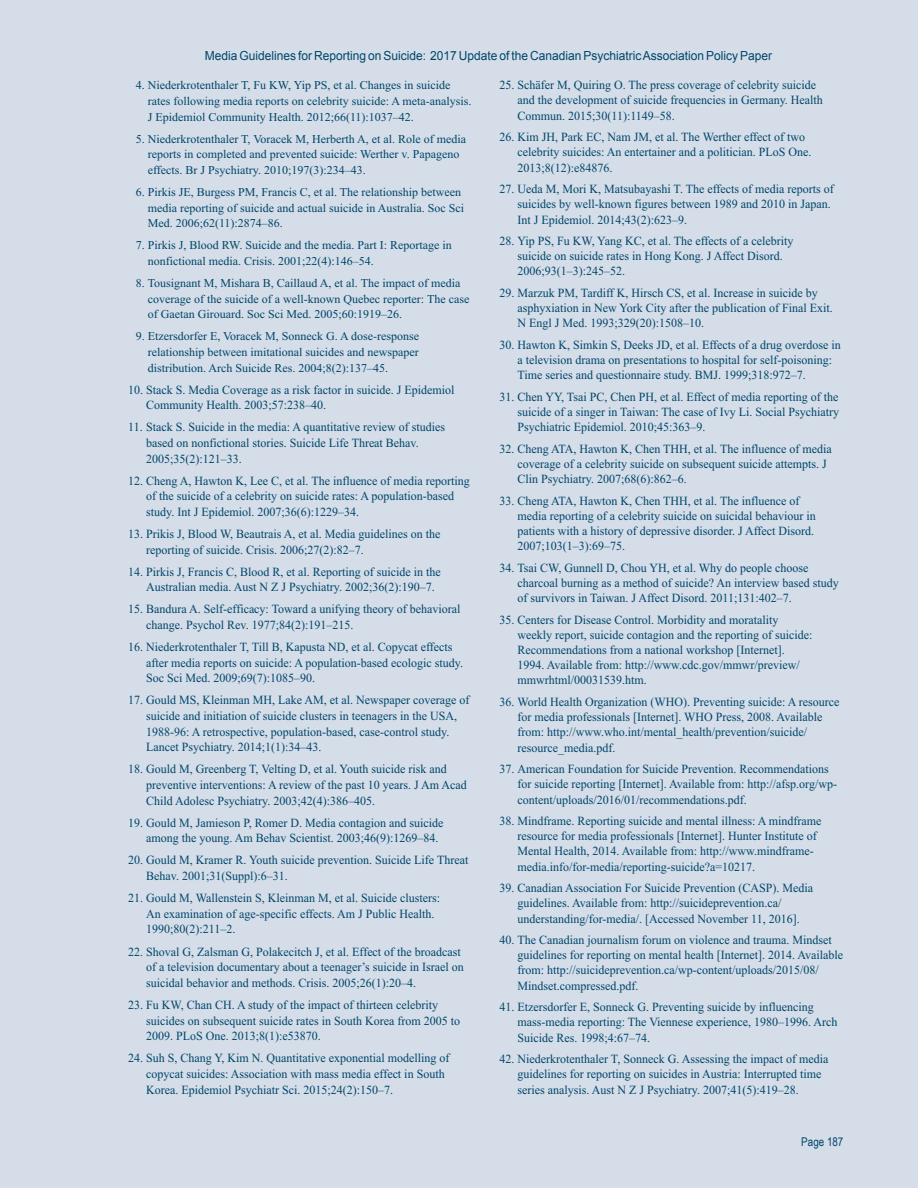
<style>
.page{position:relative;width:918px;height:1188px;background:#d5dde9}
.page>*{position:absolute;margin:0;border:0;box-sizing:border-box;transform-origin:0 0}
.t1{font:12.45px/15.1px "Times New Roman";color:#004669;scale:.96 1}
.t2{font:12.45px "Arial";color:#004669;scale:.96 1}
.t3{font:12px/15.6px "Times New Roman";color:#004669}
.t4{font:12px "Arial Narrow";color:#004669}
</style>
<div class="page">
<p class="t2" style="left:205px;top:48px;width:592px">Media Guidelines for Reporting on Suicide: 2017 Update of the Canadian Psychiatric Association Policy Paper</p>
<p class="t3" style="left:148px;top:77px;width:325px;text-indent:-12px">4. Niederkrotenthaler T, Fu KW, Yip PS, et al. Changes in suicide rates following media reports on celebrity suicide: A meta-analysis.<br>J Epidemiol Community Health. 2012;66(11):1037–42.</p>
<p class="t3" style="left:148px;top:131px;width:320px;text-indent:-12px">5. Niederkrotenthaler T, Voracek M, Herberth A, et al. Role of media reports in completed and prevented suicide: Werther v. Papageno effects. Br J Psychiatry. 2010;197(3):234–43.</p>
<p class="t3" style="left:148px;top:184px;width:318px;text-indent:-12px">6. Pirkis JE, Burgess PM, Francis C, et al. The relationship between media reporting of suicide and actual suicide in Australia. Soc Sci<br>Med. 2006;62(11):2874–86.</p>
<p class="t3" style="left:148px;top:237px;width:306px;text-indent:-12px">7. Pirkis J, Blood RW. Suicide and the media. Part I: Reportage in nonfictional media. Crisis. 2001;22(4):146–54.</p>
<p class="t3" style="left:148px;top:275px;width:323px;text-indent:-12px">8. Tousignant M, Mishara B, Caillaud A, et al. The impact of media coverage of the suicide of a well-known Quebec reporter: The case of Gaetan Girouard. Soc Sci Med. 2005;60:1919–26.</p>
<p class="t3" style="left:148px;top:329px;width:273px;text-align:justify;text-indent:-12px">9. Etzersdorfer E, Voracek M, Sonneck G. A dose-response relationship between imitational suicides and newspaper distribution. Arch Suicide Res. 2004;8(2):137–45.</p>
<p class="t1" style="left:146px;top:382px;width:323px;line-height:15.6px;text-indent:-18px">10. Stack S. Media Coverage as a risk factor in suicide. J Epidemiol<br>Community Health. 2003;57:238–40.</p>
<p class="t1" style="left:146px;top:419px;width:313px;line-height:15.6px;text-indent:-18px">11. Stack S. Suicide in the media: A quantitative review of studies based on nonfictional stories. Suicide Life Threat Behav.<br>2005;35(2):121–33.</p>
<p class="t1" style="left:146px;top:473px;width:339px;line-height:15.6px;text-indent:-18px">12. Cheng A, Hawton K, Lee C, et al. The influence of media reporting of the suicide of a celebrity on suicide rates: A population-based study. Int J Epidemiol. 2007;36(6):1229–34.</p>
<p class="t1" style="left:146px;top:526px;width:308px;line-height:15.6px;text-indent:-18px">13. Prikis J, Blood W, Beautrais A, et al. Media guidelines on the reporting of suicide. Crisis. 2006;27(2):82–7.</p>
<p class="t1" style="left:146px;top:564px;width:308px;line-height:15.6px;text-indent:-18px">14. Pirkis J, Francis C, Blood R, et al. Reporting of suicide in the<br>Australian media. Aust N Z J Psychiatry. 2002;36(2):190–7.</p>
<p class="t1" style="left:146px;top:601px;width:329px;line-height:15.6px;text-indent:-18px">15. Bandura A. Self-efficacy: Toward a unifying theory of behavioral change. Psychol Rev. 1977;84(2):191–215.</p>
<p class="t1" style="left:146px;top:639px;width:332px;line-height:15.6px;text-indent:-18px">16. Niederkrotenthaler T, Till B, Kapusta ND, et al. Copycat effects after media reports on suicide: A population-based ecologic study.<br>Soc Sci Med. 2009;69(7):1085–90.</p>
<p class="t1" style="left:146px;top:692px;width:338px;line-height:15.6px;text-indent:-18px">17. Gould MS, Kleinman MH, Lake AM, et al. Newspaper coverage of suicide and initiation of suicide clusters in teenagers in the USA, 1988-96: A retrospective, population-based, case-control study.<br>Lancet Psychiatry. 2014;1(1):34–43.</p>
<p class="t1" style="left:146px;top:761px;width:335px;line-height:15.6px;text-indent:-18px">18. Gould M, Greenberg T, Velting D, et al. Youth suicide risk and preventive interventions: A review of the past 10 years. J Am Acad<br>Child Adolesc Psychiatry. 2003;42(4):386–405.</p>
<p class="t1" style="left:146px;top:815px;width:311px;line-height:15.6px;text-indent:-18px">19. Gould M, Jamieson P, Romer D. Media contagion and suicide among the young. Am Behav Scientist. 2003;46(9):1269–84.</p>
<p class="t1" style="left:146px;top:852px;width:337px;line-height:15.6px;text-indent:-18px">20. Gould M, Kramer R. Youth suicide prevention. Suicide Life Threat<br>Behav. 2001;31(Suppl):6–31.</p>
<p class="t1" style="left:146px;top:890px;width:308px;line-height:15.6px;text-indent:-18px">21. Gould M, Wallenstein S, Kleinman M, et al. Suicide clusters:<br>An examination of age-specific effects. Am J Public Health.<br>1990;80(2):211–2.</p>
<p class="t1" style="left:146px;top:944px;width:332px;line-height:15.6px;text-indent:-18px">22. Shoval G, Zalsman G, Polakecitch J, et al. Effect of the broadcast of a television documentary about a teenager’s suicide in Israel on suicidal behavior and methods. Crisis. 2005;26(1):20–4.</p>
<p class="t1" style="left:146px;top:997px;width:329px;line-height:15.6px;text-indent:-18px">23. Fu KW, Chan CH. A study of the impact of thirteen celebrity suicides on subsequent suicide rates in South Korea from 2005 to<br>2009. PLoS One. 2013;8(1):e53870.</p>
<p class="t1" style="left:146px;top:1050px;width:317px;line-height:15.6px;text-indent:-18px">24. Suh S, Chang Y, Kim N. Quantitative exponential modelling of copycat suicides: Association with mass media effect in South<br>Korea. Epidemiol Psychiatr Sci. 2015;24(2):150–7.</p>
<p class="t1" style="left:518px;top:78px;width:320px;text-indent:-18px">25. Schäfer M, Quiring O. The press coverage of celebrity suicide and the development of suicide frequencies in Germany. Health<br>Commun. 2015;30(11):1149–58.</p>
<p class="t1" style="left:518px;top:129px;width:308px;text-indent:-18px">26. Kim JH, Park EC, Nam JM, et al. The Werther effect of two celebrity suicides: An entertainer and a politician. PLoS One.<br>2013;8(12):e84876.</p>
<p class="t1" style="left:518px;top:181px;width:331px;text-indent:-18px">27. Ueda M, Mori K, Matsubayashi T. The effects of media reports of suicides by well-known figures between 1989 and 2010 in Japan.<br>Int J Epidemiol. 2014;43(2):623–9.</p>
<p class="t1" style="left:518px;top:233px;width:289px;text-indent:-18px">28. Yip PS, Fu KW, Yang KC, et al. The effects of a celebrity suicide on suicide rates in Hong Kong. J Affect Disord.<br>2006;93(1–3):245–52.</p>
<p class="t1" style="left:518px;top:285px;width:330px;text-indent:-18px">29. Marzuk PM, Tardiff K, Hirsch CS, et al. Increase in suicide by asphyxiation in New York City after the publication of Final Exit.<br>N Engl J Med. 1993;329(20):1508–10.</p>
<p class="t1" style="left:518px;top:337px;width:338px;text-indent:-18px">30. Hawton K, Simkin S, Deeks JD, et al. Effects of a drug overdose in a television drama on presentations to hospital for self-poisoning:<br>Time series and questionnaire study. BMJ. 1999;318:972–7.</p>
<p class="t1" style="left:518px;top:389px;width:337px;text-align:justify;text-indent:-18px">31. Chen YY, Tsai PC, Chen PH, et al. Effect of media reporting of the suicide of a singer in Taiwan: The case of Ivy Li. Social Psychiatry Psychiatric Epidemiol. 2010;45:363–9.</p>
<p class="t1" style="left:518px;top:441px;width:329px;text-indent:-18px">32. Cheng ATA, Hawton K, Chen THH, et al. The influence of media coverage of a celebrity suicide on subsequent suicide attempts. J<br>Clin Psychiatry. 2007;68(6):862–6.</p>
<p class="t1" style="left:518px;top:493px;width:312px;text-indent:-18px">33. Cheng ATA, Hawton K, Chen THH, et al. The influence of media reporting of a celebrity suicide on suicidal behaviour in patients with a history of depressive disorder. J Affect Disord.<br>2007;103(1–3):69–75.</p>
<p class="t1" style="left:518px;top:560px;width:336px;text-indent:-18px">34. Tsai CW, Gunnell D, Chou YH, et al. Why do people choose charcoal burning as a method of suicide? An interview based study of survivors in Taiwan. J Affect Disord. 2011;131:402–7.</p>
<p class="t1" style="left:518px;top:612px;width:309px;text-indent:-18px">35. Centers for Disease Control. Morbidity and moratality weekly report, suicide contagion and the reporting of suicide:<br>Recommendations from a national workshop [Internet].<br>1994. Available from: http://www.cdc.gov/mmwr/preview/ mmwrhtml/00031539.htm.</p>
<p class="t1" style="left:518px;top:694px;width:337px;text-indent:-18px">36. World Health Organization (WHO). Preventing suicide: A resource for media professionals [Internet]. WHO Press, 2008. Available from: http://www.who.int/mental_health/prevention/suicide/ resource_media.pdf.</p>
<p class="t1" style="left:518px;top:761px;width:334px;text-indent:-18px">37. American Foundation for Suicide Prevention. Recommendations for suicide reporting [Internet]. Available from: http://afsp.org/wp&shy;content/uploads/2016/01/recommendations.pdf.</p>
<p class="t1" style="left:518px;top:813px;width:318px;text-indent:-18px">38. Mindframe. Reporting suicide and mental illness: A mindframe resource for media professionals [Internet]. Hunter Institute of Mental Health, 2014. Available from: http://www.mindframe&shy;media.info/for-media/reporting-suicide?a=10217.</p>
<p class="t1" style="left:518px;top:880px;width:309px;text-indent:-18px">39. Canadian Association For Suicide Prevention (CASP). Media guidelines. Available from: http://suicideprevention.ca/ understanding/for-media/. [Accessed November 11, 2016].</p>
<p class="t1" style="left:518px;top:932px;width:341px;text-indent:-18px">40. The Canadian journalism forum on violence and trauma. Mindset guidelines for reporting on mental health [Internet]. 2014. Available from: http://suicideprevention.ca/wp-content/uploads/2015/08/ Mindset.compressed.pdf.</p>
<p class="t1" style="left:518px;top:999px;width:335px;text-indent:-18px">41. Etzersdorfer E, Sonneck G. Preventing suicide by influencing mass-media reporting: The Viennese experience, 1980–1996. Arch<br>Suicide Res. 1998;4:67–74.</p>
<p class="t1" style="left:518px;top:1051px;width:325px;text-indent:-18px">42. Niederkrotenthaler T, Sonneck G. Assessing the impact of media guidelines for reporting on suicides in Austria: Interrupted time series analysis. Aust N Z J Psychiatry. 2007;41(5):419–28.</p>
<p class="t4" style="left:801px;top:1133px;width:44px">Page 187</p>
</div>
